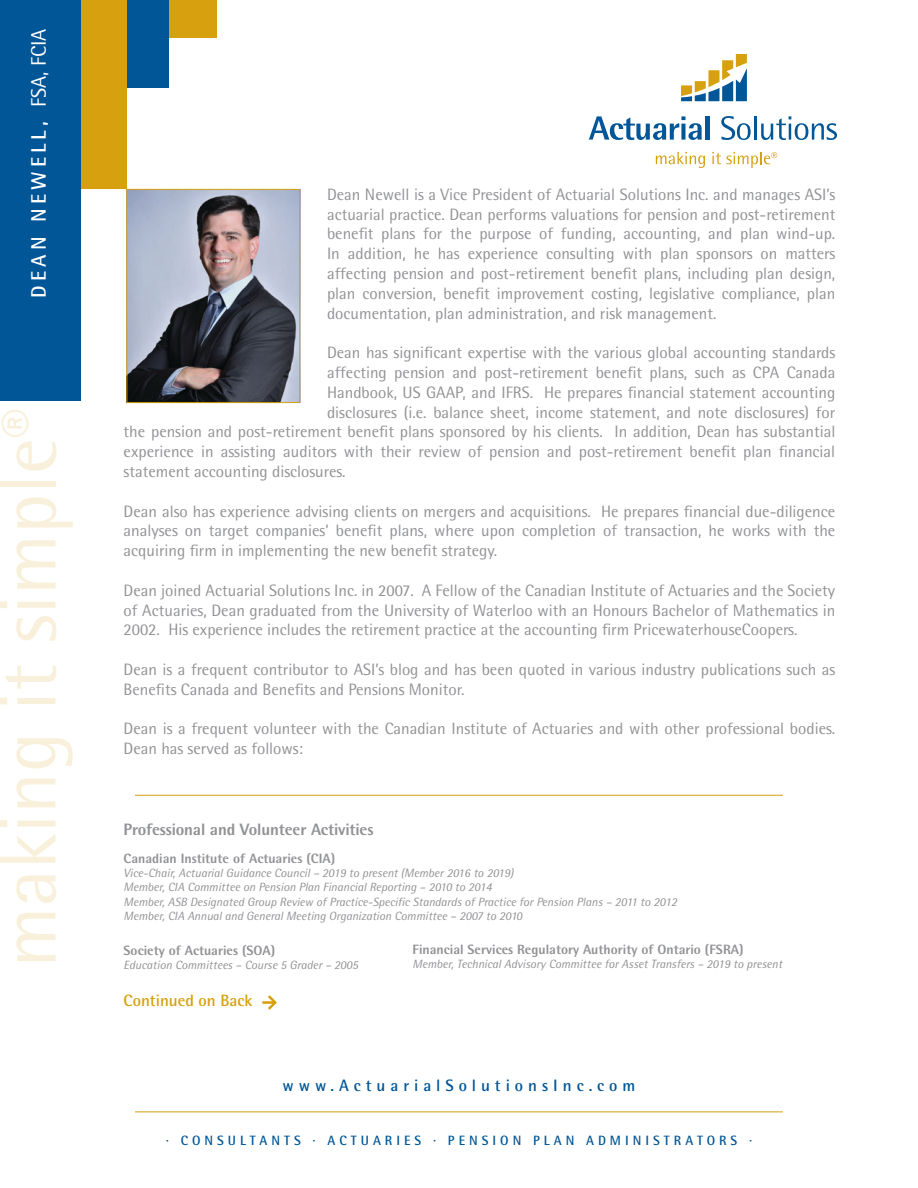
<style>
.page{position:relative;width:918px;height:1188px;background:#fff}
.page>*{position:absolute;margin:0;border:0;box-sizing:border-box;transform-origin:0 0}
.t1{font:700 21px "Rotis Semi Sans Std";letter-spacing:.2em;color:#fff}
.t2{font:16.5px/19.8px "Rotis Semi Sans Std";color:#919295;text-align:justify}
.t3{font:800 16.5px "Rotis Semi Sans Std";letter-spacing:-.01em;color:#919295}
.t4{font:700 16.5px "Rotis Semi Sans Std";letter-spacing:.3em;color:#005697}
.t5{font:700 16.5px "Rotis Semi Sans Std";color:#d6a00e}
.t6{font:800 13.5px "Rotis Semi Sans Std";color:#919295}
.t7{font:700 13.5px "Rotis Semi Sans Std";letter-spacing:.3em;color:#005697}
.t8{font:italic 12px "Rotis Semi Sans Std";color:#919295}
.s1{font-weight:400}
</style>
<div class="page">
<div style="left:122px;top:0;width:95px;height:37px;background:#d6a00e"></div>
<div style="left:74px;top:0;width:95px;height:88px;background:#005697"></div>
<div style="left:32px;top:0;width:95px;height:189px;background:#d6a00e"></div>
<hr style="left:135px;top:1112px;width:648px;height:1px;background:#d6a00e">
<svg style="left:589px;top:116px;width:113px;height:24px"></svg>
<hr style="left:705px;top:116px;width:4px;height:24px;background:#005697">
<svg style="left:721px;top:116px;width:30px;height:24px"></svg>
<hr style="left:754px;top:116px;width:3px;height:24px;background:#005697">
<svg style="left:761px;top:116px;width:76px;height:24px"></svg>
<svg style="left:681px;top:54px;width:66px;height:47px"></svg>
<svg style="left:656px;top:152px;width:49px;height:16px"></svg>
<svg style="left:712px;top:152px;width:65px;height:16px"></svg>
<img style="left:128px;top:191px;width:170px;height:210px">
<div style="left:126px;top:189px;width:174px;height:214px;border:1px solid #d6a00e"></div>
<svg style="left:16px;top:913px;width:40px;height:48px"></svg>
<svg style="left:16px;top:875px;width:40px;height:28px"></svg>
<svg style="left:0;top:834px;width:56px;height:29px"></svg>
<svg style="left:0;top:820px;width:56px;height:7px"></svg>
<svg style="left:16px;top:779px;width:40px;height:28px"></svg>
<svg style="left:16px;top:738px;width:57px;height:30px"></svg>
<svg style="left:0;top:698px;width:56px;height:6px"></svg>
<svg style="left:5px;top:666px;width:51px;height:23px"></svg>
<svg style="left:16px;top:616px;width:40px;height:25px"></svg>
<svg style="left:0;top:601px;width:56px;height:7px"></svg>
<svg style="left:16px;top:540px;width:40px;height:49px"></svg>
<svg style="left:16px;top:497px;width:57px;height:31px"></svg>
<div style="left:0;top:481px;width:56px;height:6px;background:#f8f0db"></div>
<svg style="left:1px;top:410px;width:55px;height:61px"></svg>
<div style="left:0;top:0;width:81px;height:401px;background:#005697"></div>
<hr style="left:135px;top:795px;width:648px;height:1px;background:#d6a00e">
<svg style="left:262px;top:995px;width:15px;height:15px"></svg>
<p class="t1" style="left:26px;top:298px;width:271px;rotate:-90deg">DEAN NEWELL, <span class="s1">FSA, FCIA</span></p>
<p class="t2" style="left:327px;top:184px;width:510px">Dean Newell is a Vice President of Actuarial Solutions Inc. and manages ASI’s actuarial practice. Dean performs valuations for pension and post-retirement benefit plans for the purpose of funding, accounting, and plan wind-up.<br>In addition, he has experience consulting with plan sponsors on matters affecting pension and post-retirement benefit plans, including plan design, plan conversion, benefit improvement costing, legislative compliance, plan documentation, plan administration, and risk management.</p>
<p class="t2" style="left:327px;top:343px;width:510px">Dean has significant expertise with the various global accounting standards</p>
<p class="t2" style="left:327px;top:362px;width:510px">affecting pension and post-retirement benefit plans, such as CPA Canada</p>
<p class="t2" style="left:327px;top:382px;width:510px">Handbook, US GAAP, and IFRS. He prepares financial statement accounting</p>
<p class="t2" style="left:327px;top:402px;width:510px">disclosures (i.e. balance sheet, income statement, and note disclosures) for</p>
<p class="t2" style="left:124px;top:422px;width:713px">the pension and post-retirement benefit plans sponsored by his clients. In addition, Dean has substantial</p>
<p class="t2" style="left:124px;top:442px;width:713px">experience in assisting auditors with their review of pension and post-retirement benefit plan financial</p>
<p class="t2" style="left:124px;top:461px;width:223px">statement accounting disclosures.</p>
<p class="t2" style="left:124px;top:501px;width:713px">Dean also has experience advising clients on mergers and acquisitions. He prepares financial due-diligence analyses on target companies’ benefit plans, where upon completion of transaction, he works with the acquiring firm in implementing the new benefit strategy.</p>
<p class="t2" style="left:124px;top:580px;width:713px">Dean joined Actuarial Solutions Inc. in 2007. A Fellow of the Canadian Institute of Actuaries and the Society of Actuaries, Dean graduated from the University of Waterloo with an Honours Bachelor of Mathematics in 2002. His experience includes the retirement practice at the accounting firm PricewaterhouseCoopers.</p>
<p class="t2" style="left:124px;top:659px;width:713px">Dean is a frequent contributor to ASI’s blog and has been quoted in various industry publications such as<br>Benefits Canada and Benefits and Pensions Monitor.</p>
<p class="t2" style="left:124px;top:719px;width:713px">Dean is a frequent volunteer with the Canadian Institute of Actuaries and with other professional bodies.<br>Dean has served as follows:</p>
<p class="t3" style="left:124px;top:819px;width:251px">Professional and Volunteer Activities</p>
<p class="t6" style="left:124px;top:849px;width:213px">Canadian Institute of Actuaries (CIA)</p>
<p class="t8" style="left:124px;top:866px;width:391px">Vice-Chair, Actuarial Guidance Council – 2019 to present (Member 2016 to 2019)</p>
<p class="t8" style="left:124px;top:880px;width:370px">Member, CIA Committee on Pension Plan Financial Reporting – 2010 to 2014</p>
<p class="t8" style="left:124px;top:894px;width:555px">Member, ASB Designated Group Review of Practice-Specific Standards of Practice for Pension Plans – 2011 to 2012</p>
<p class="t8" style="left:124px;top:909px;width:400px">Member, CIA Annual and General Meeting Organization Committee – 2007 to 2010</p>
<p class="t6" style="left:413px;top:940px;width:332px">Financial Services Regulatory Authority of Ontario (FSRA)</p>
<p class="t8" style="left:413px;top:957px;width:371px">Member, Technical Advisory Committee for Asset Transfers – 2019 to present</p>
<p class="t6" style="left:124px;top:941px;width:153px">Society of Actuaries (SOA)</p>
<p class="t8" style="left:124px;top:958px;width:236px">Education Committees – Course 5 Grader – 2005</p>
<p class="t5" style="left:124px;top:990px;width:130px">Continued on Back</p>
<p class="t4" style="left:283px;top:1075px;width:354px">www.ActuarialSolutionsInc.com</p>
<p class="t7" style="left:166px;top:1132px;width:588px">· CONSULTANTS · ACTUARIES · PENSION PLAN ADMINISTRATORS ·</p>
</div>
